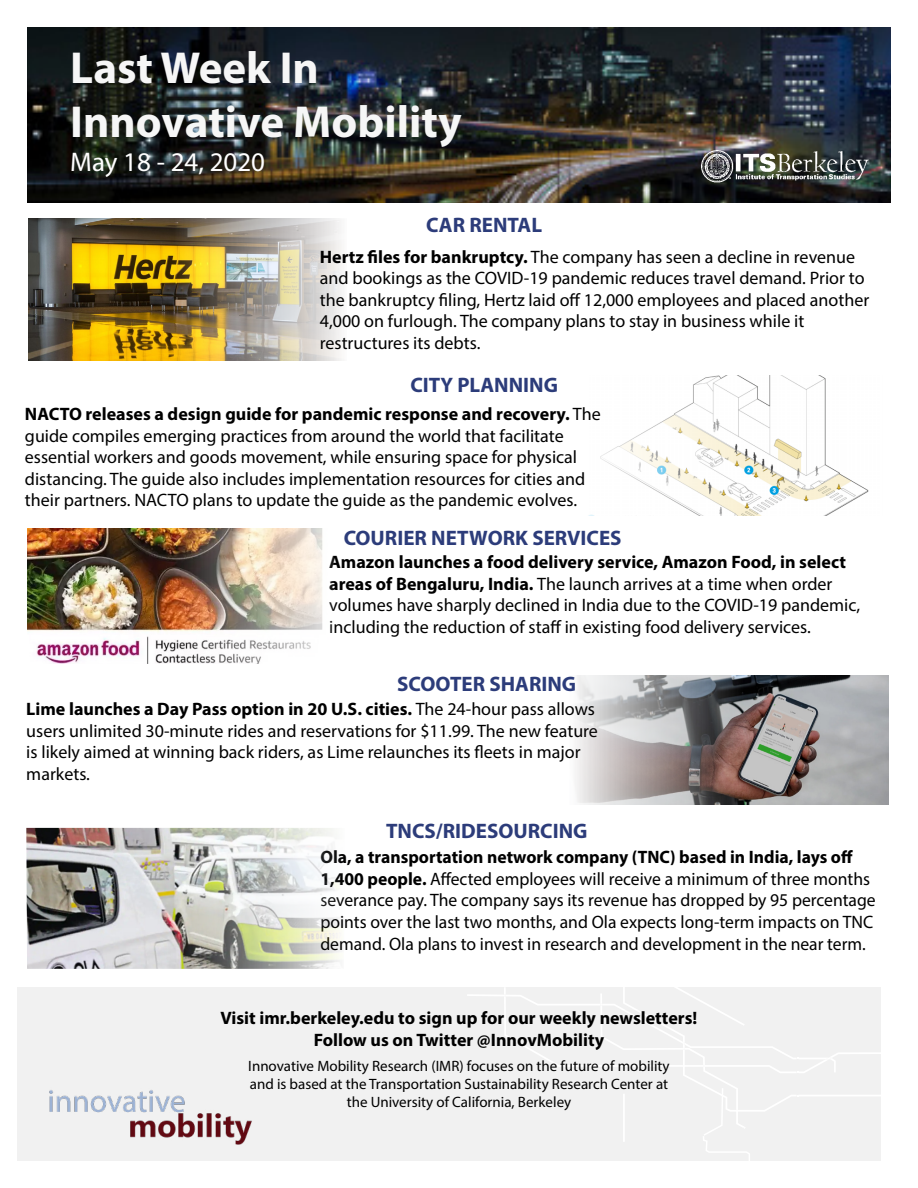
<style>
.page{position:relative;width:918px;height:1188px;background:#fff}
.page>*{position:absolute;margin:0;border:0;box-sizing:border-box;transform-origin:0 0}
.t1{font:700 45px/54px "Myriad Pro";color:#f6f6f6}
.t2{font:27px "Myriad Pro";color:#fff}
.t3{font:700 21px "Myriad Pro";color:#2c3c7a}
.t4{font:18px/21.6px "Myriad Pro";color:#000}
.t5{font:700 18px/21.6px "Myriad Pro";color:#000;text-align:center}
.t6{font:15px/18px "Myriad Pro";color:#000;text-align:center}
.s1{font-weight:700}
</style>
<div class="page">
<img style="left:27px;top:27px;width:864px;height:176px">
<img style="left:575px;top:676px;width:313px;height:128px">
<div style="left:17px;top:988px;width:864px;height:173px;background:#f1f1f1"></div>
<img style="left:49px;top:1090px;width:203px;height:55px">
<img style="left:27px;top:529px;width:296px;height:134px">
<img style="left:28px;top:218px;width:314px;height:143px">
<img style="left:588px;top:376px;width:281px;height:140px">
<svg style="left:467px;top:987px;width:414px;height:174px"></svg>
<hr style="left:623px;top:1094px;width:2px;height:48px;background:#fff">
<img style="left:689px;top:141px;width:190px;height:56px">
<img style="left:26px;top:828px;width:314px;height:141px">
<h1 class="t1" style="left:70px;top:39px;width:393px">Last Week In<br>Innovative Mobility</h1>
<h2 class="t2" style="left:70px;top:145px;width:196px">May 18 - 24, 2020</h2>
<p class="t3" style="left:426px;top:211px;width:117px">CAR RENTAL</p>
<p class="t4" style="left:320px;top:245px;width:551px"><span class="s1">Hertz files for bankruptcy.</span> The company has seen a decline in revenue and bookings as the COVID-19 pandemic reduces travel demand. Prior to the bankruptcy filing, Hertz laid off 12,000 employees and placed another 4,000 on furlough. The company plans to stay in business while it restructures its debts.</p>
<p class="t3" style="left:410px;top:371px;width:149px">CITY PLANNING</p>
<p class="t4" style="left:25px;top:403px;width:577px"><span class="s1">NACTO releases a design guide for pandemic response and recovery.</span> The guide compiles emerging practices from around the world that facilitate essential workers and goods movement, while ensuring space for physical distancing. The guide also includes implementation resources for cities and their partners. NACTO plans to update the guide as the pandemic evolves.</p>
<p class="t3" style="left:344px;top:524px;width:279px">COURIER NETWORK SERVICES</p>
<p class="t4" style="left:329px;top:551px;width:532px"><span class="s1">Amazon launches a food delivery service, Amazon Food, in select areas of Bengaluru, India.</span> The launch arrives at a time when order volumes have sharply declined in India due to the COVID-19 pandemic, including the reduction of staff in existing food delivery services.</p>
<p class="t3" style="left:397px;top:671px;width:180px">SCOOTER SHARING</p>
<p class="t4" style="left:26px;top:698px;width:573px"><span class="s1">Lime launches a Day Pass option in 20 U.S. cities.</span> The 24-hour pass allows users unlimited 30-minute rides and reservations for $11.99. The new feature is likely aimed at winning back riders, as Lime relaunches its fleets in major markets.</p>
<p class="t3" style="left:386px;top:817px;width:203px">TNCS/RIDESOURCING</p>
<p class="t4" style="left:320px;top:846px;width:557px"><span class="s1">Ola, a transportation network company (TNC) based in India, lays off 1,400 people.</span> Affected employees will receive a minimum of three months severance pay. The company says its revenue has dropped by 95 percentage points over the last two months, and Ola expects long-term impacts on TNC demand. Ola plans to invest in research and development in the near term.</p>
<p class="t5" style="left:221px;top:1007px;width:478px">Visit imr.berkeley.edu to sign up for our weekly newsletters!<br>Follow us on Twitter @InnovMobility</p>
<p class="t6" style="left:248px;top:1057px;width:423px">Innovative Mobility Research (IMR) focuses on the future of mobility and is based at the Transportation Sustainability Research Center at the University of California, Berkeley</p>
</div>
